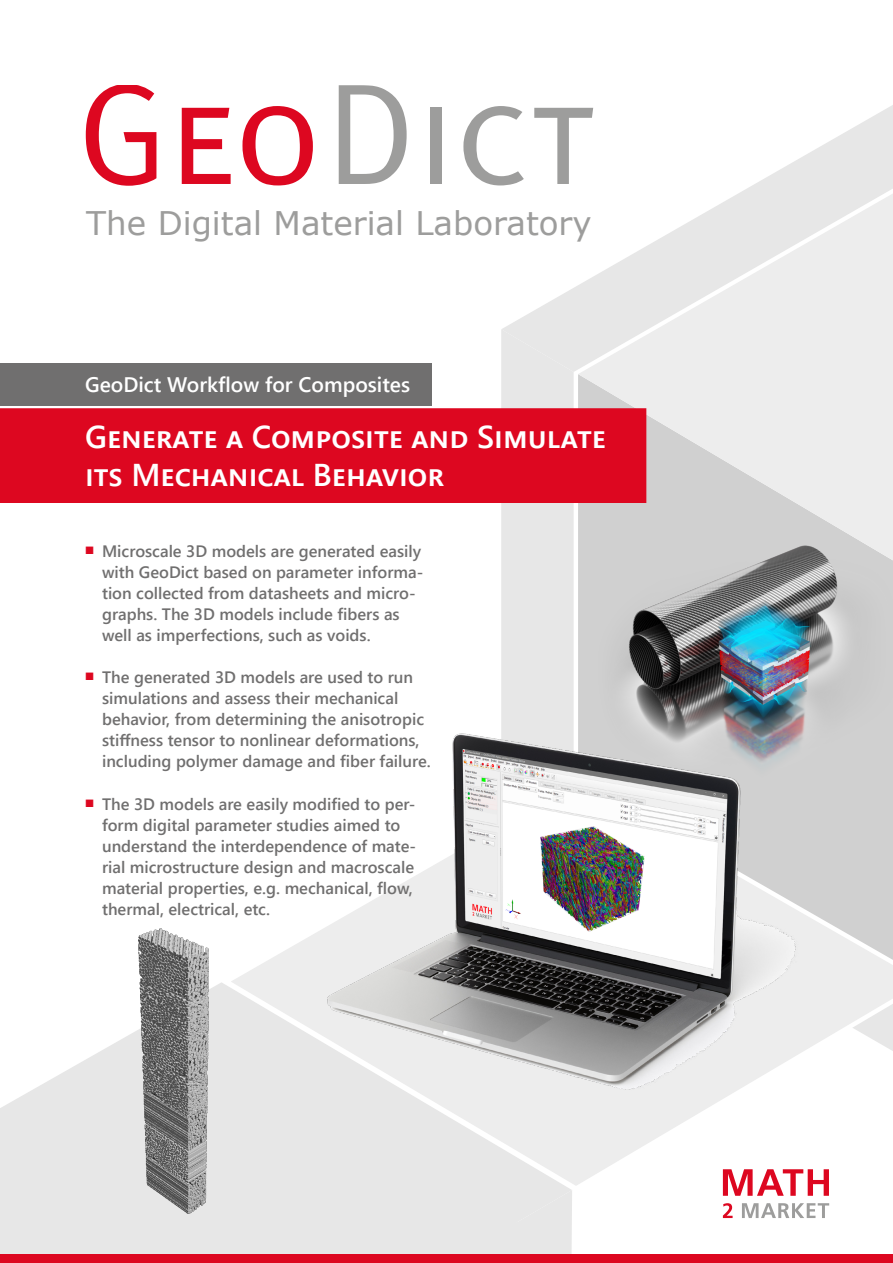
<style>
.page{position:relative;width:893px;height:1263px;background:#fff}
.page>*{position:absolute;margin:0;border:0;box-sizing:border-box;transform-origin:0 0}
.t1{font:32.55px "Verdana";color:#9d9d9c}
.t2{font:600 31.5px/37.8px "Segoe UI";color:#fff}
.t3{font:600 21px "Segoe UI";color:#fff}
.t4{font:600 16.5px/21px "Segoe UI";color:#706f6f}
</style>
<div class="page">
<div style="left:501px;top:372px;width:73px;height:311px;background:#e7e7e7"></div>
<svg style="left:501px;top:105px;width:392px;height:267px"></svg>
<svg style="left:339px;top:85px;width:68px;height:99px"></svg>
<div style="left:430px;top:108px;width:11px;height:76px;background:#9d9d9c"></div>
<svg style="left:463px;top:106px;width:61px;height:79px"></svg>
<svg style="left:534px;top:108px;width:59px;height:76px"></svg>
<svg style="left:86px;top:85px;width:70px;height:101px"></svg>
<svg style="left:182px;top:108px;width:49px;height:76px"></svg>
<svg style="left:242px;top:106px;width:71px;height:79px"></svg>
<svg style="left:578px;top:173px;width:315px;height:408px;background:#eaeaea"></svg>
<svg style="left:231px;top:784px;width:662px;height:410px"></svg>
<svg style="left:723px;top:1169px;width:106px;height:27px"></svg>
<svg style="left:723px;top:1203px;width:10px;height:15px"></svg>
<svg style="left:742px;top:1203px;width:87px;height:15px"></svg>
<svg style="left:521px;top:1225px;width:51px;height:29px"></svg>
<svg style="left:208px;top:982px;width:364px;height:243px;background:#ebebeb"></svg>
<svg style="left:0;top:1027px;width:521px;height:227px;background:#e8e8e8"></svg>
<div style="left:0;top:1254px;width:893px;height:9px;background:#dd0720"></div>
<div style="left:0;top:364px;width:431px;height:42px;background:#706f6f"></div>
<div style="left:0;top:408px;width:646px;height:95px;background:#dd0720"></div>
<img style="left:593px;top:519px;width:300px;height:265px">
<img style="left:308px;top:683px;width:509px;height:427px">
<img style="left:138px;top:928px;width:70px;height:285px">
<h1 class="t1" style="left:86px;top:201px;width:507px">The Digital Material Laboratory</h1>
<p class="t3" style="left:85px;top:365px;width:327px">GeoDict Workflow for Composites</p>
<h2 class="t2" style="left:85px;top:416px;width:522px">Generate a Composite and Simulate its Mechanical Behavior</h2>
<p class="t4" style="left:102px;top:539px;width:323px;text-indent:-17px"><sup>■</sup> Microscale 3D models are generated easily with GeoDict based on parameter informa&shy;tion collected from datasheets and micro&shy;graphs. The 3D models include fibers as well as imperfections, such as voids.</p>
<p class="t4" style="left:102px;top:666px;width:330px;text-indent:-17px"><sup>■</sup> The generated 3D models are used to run simulations and assess their mechanical behavior, from determining the anisotropic stiffness tensor to nonlinear deformations, including polymer damage and fiber failure.</p>
<p class="t4" style="left:102px;top:792px;width:316px;text-indent:-17px"><sup>■</sup> The 3D models are easily modified to per&shy;form digital parameter studies aimed to understand the interdependence of mate&shy;rial microstructure design and macroscale material properties, e.g. mechanical, flow, thermal, electrical, etc.</p>
</div>
